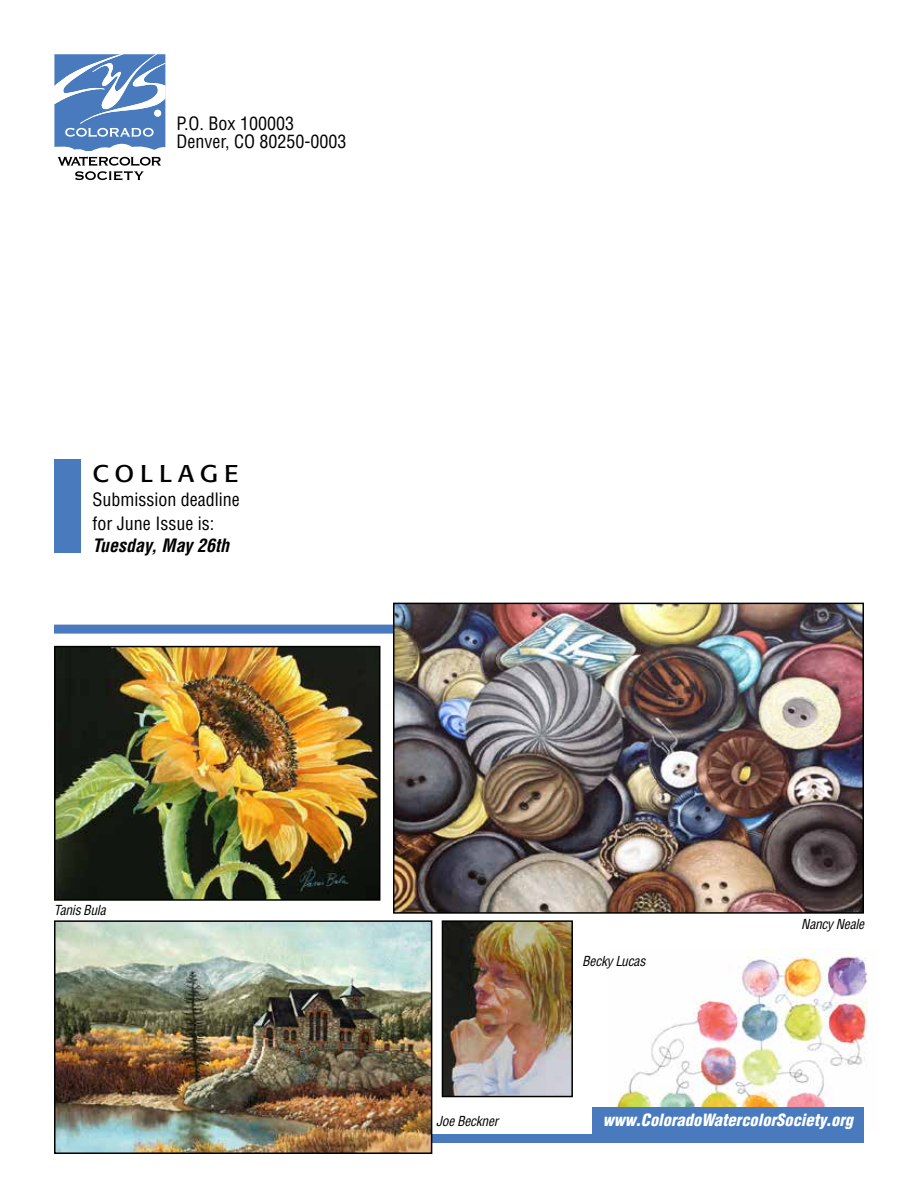
<style>
.page{position:relative;width:918px;height:1188px;background:#fff}
.page>*{position:absolute;margin:0;border:0;box-sizing:border-box;transform-origin:0 0}
.t1{font:24px "Formata";letter-spacing:.23em;color:#000;scale:1.1 1}
.t2{font:condensed 18px/18px "Helvetica";color:#000}
.t3{font:italic 700 condensed 18px "Helvetica";color:#000}
.t4{font:italic 900 condensed 16.5px "Helvetica";color:#fff}
.t5{font:italic condensed 13.5px "Helvetica";letter-spacing:-.015em;color:#000}
</style>
<div class="page">
<svg style="left:54px;top:54px;width:112px;height:97px"></svg>
<svg style="left:58px;top:157px;width:103px;height:23px"></svg>
<div style="left:54px;top:459px;width:27px;height:94px;background:#487abd"></div>
<div style="left:54px;top:625px;width:810px;height:9px;background:#487abd"></div>
<img style="left:616px;top:949px;width:252px;height:158px">
<div style="left:592px;top:1107px;width:272px;height:27px;background:#487abd"></div>
<img style="left:396px;top:606px;width:465px;height:305px">
<div style="left:393px;top:603px;width:471px;height:311px;border:2px solid #000"></div>
<img style="left:57px;top:649px;width:320px;height:249px">
<div style="left:54px;top:646px;width:326px;height:255px;border:2px solid #000"></div>
<div style="left:54px;top:1134px;width:810px;height:9px;background:#487abd"></div>
<img style="left:57px;top:923px;width:372px;height:228px">
<div style="left:54px;top:920px;width:378px;height:234px;border:2px solid #000"></div>
<img style="left:445px;top:923px;width:125px;height:171px">
<div style="left:442px;top:920px;width:131px;height:177px;border:2px solid #000"></div>
<p class="t2" style="left:176px;top:114px;width:172px">P.O. Box 100003<br>Denver, CO 80250-0003</p>
<h1 class="t1" style="left:92px;top:459px;width:134px">COLLAGE</h1>
<p class="t2" style="left:92px;top:487px;width:149px;line-height:24px">Submission deadline for June Issue is:</p>
<p class="t3" style="left:92px;top:535px;width:138px">Tuesday, May 26th</p>
<p class="t5" style="left:54px;top:902px;width:53px">Tanis Bula</p>
<p class="t5" style="left:436px;top:1112px;width:64px">Joe Beckner</p>
<p class="t5" style="left:582px;top:952px;width:65px">Becky Lucas</p>
<p class="t5" style="left:801px;top:915px;width:64px">Nancy Neale</p>
<p class="t4" style="left:603px;top:1109px;width:252px">www.ColoradoWatercolorSociety.org</p>
</div>
